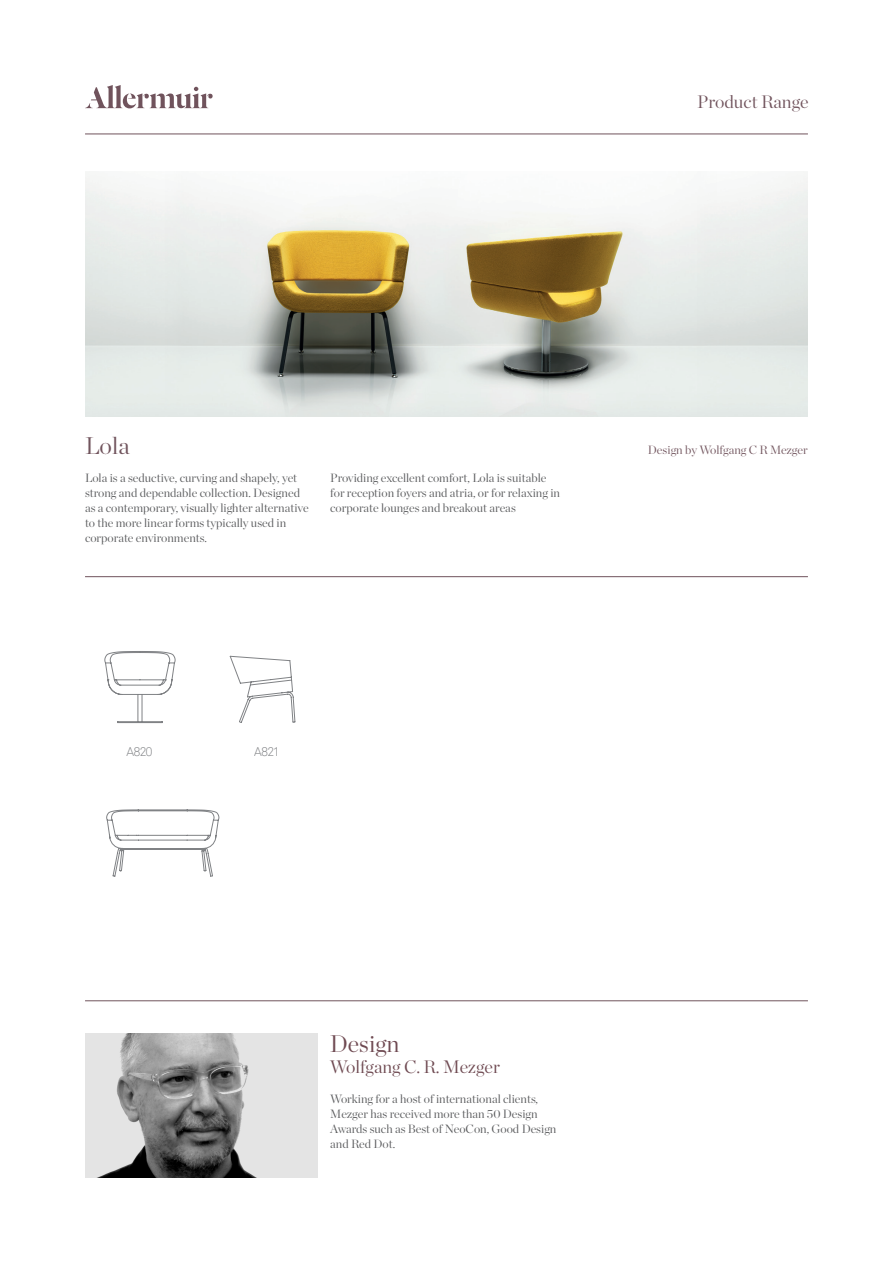
<style>
.page{position:relative;width:893px;height:1263px;background:#fff}
.page>*{position:absolute;margin:0;border:0;box-sizing:border-box;transform-origin:0 0}
.t1{font:300 24px "Chronicle Display";color:#6f4a52}
.t2{font:300 24px "Chronicle Display";color:#70535c}
.t3{font:300 18px "Chronicle Display";color:#6f4a52}
.t4{font:300 18px "Chronicle Display";color:#70535c}
.t5{font:300 12.6px "Akkurat";letter-spacing:-.085em;color:#808285}
.t6{font:300 12px/15px "Chronicle Display";color:#57585a}
.t7{font:300 12px "Chronicle Display";color:#70535c}
</style>
<div class="page">
<svg style="left:85px;top:85px;width:128px;height:23px"></svg>
<hr style="left:85px;top:134px;width:723px;height:1px;background:#70535c">
<hr style="left:85px;top:576px;width:723px;height:1px;background:#70535c">
<hr style="left:85px;top:1000px;width:723px;height:1px;background:#70535c">
<img style="left:164px;top:171px;width:555px;height:246px">
<svg style="left:230px;top:656px;width:66px;height:67px"></svg>
<svg style="left:106px;top:809px;width:113px;height:68px"></svg>
<svg style="left:105px;top:651px;width:70px;height:72px"></svg>
<img style="left:85px;top:1033px;width:232px;height:145px">
<p class="t4" style="left:697px;top:88px;width:113px">Product Range</p>
<p class="t2" style="left:85px;top:427px;width:46px">Lola</p>
<p class="t6" style="left:85px;top:470px;width:225px">Lola is a seductive, curving and shapely, yet strong and dependable collection. Designed as a contemporary, visually lighter alternative to the more linear forms typically used in corporate environments.</p>
<p class="t6" style="left:330px;top:470px;width:231px">Providing excellent comfort, Lola is suitable for reception foyers and atria, or for relaxing in corporate lounges and breakout areas</p>
<p class="t5" style="left:126px;top:744px;width:28px">A820</p>
<p class="t5" style="left:254px;top:744px;width:27px">A821</p>
<p class="t7" style="left:648px;top:440px;width:161px">Design by Wolfgang C R Mezger</p>
<p class="t1" style="left:330px;top:1026px;width:71px">Design</p>
<p class="t3" style="left:330px;top:1053px;width:172px">Wolfgang C. R. Mezger</p>
<p class="t6" style="left:330px;top:1090px;width:228px">Working for a host of international clients, Mezger has received more than 50 Design Awards such as Best of NeoCon, Good Design and Red Dot.</p>
</div>
